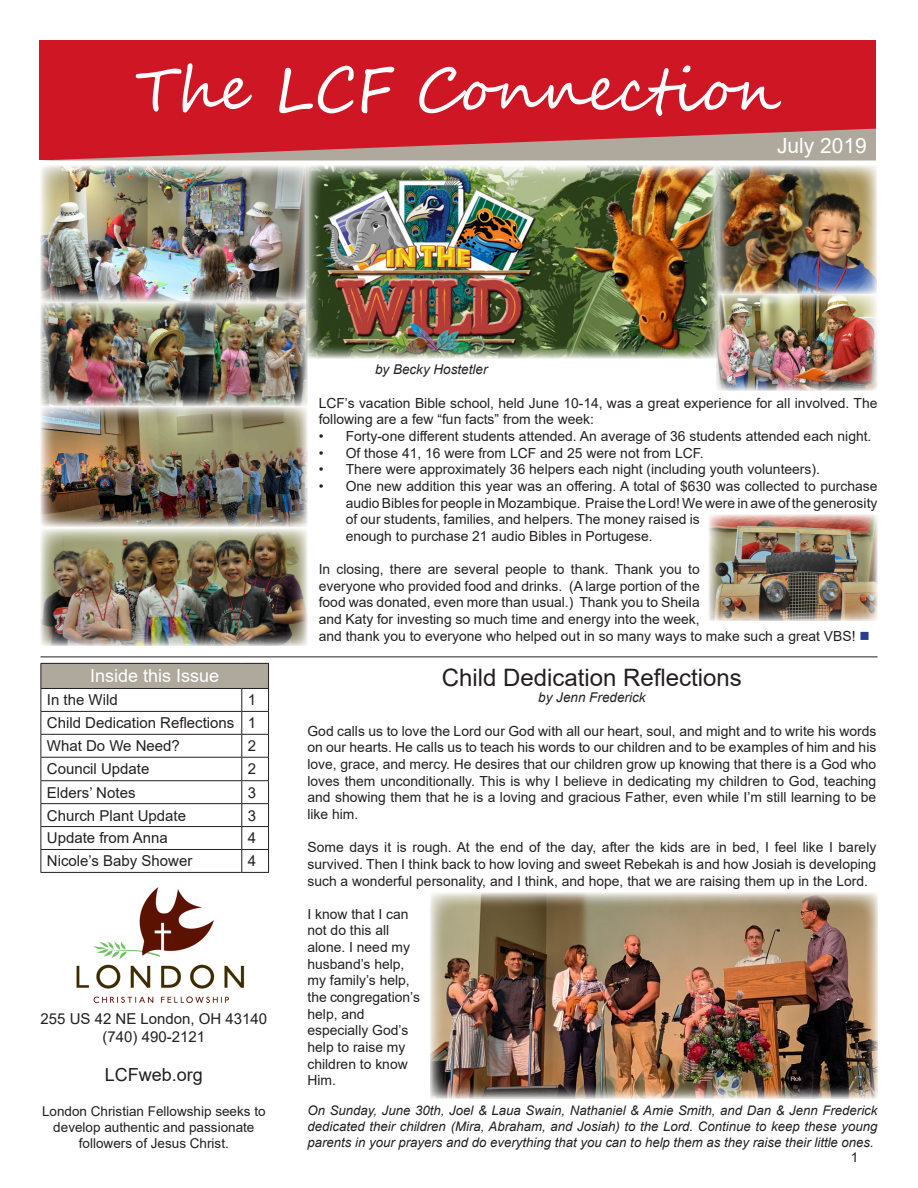
<style>
.page{position:relative;width:918px;height:1188px;background:#fff}
.page>*{position:absolute;margin:0;border:0;box-sizing:border-box;transform-origin:0 0}
.body_text{font:60px "Segoe Script";color:#fff}
.by_author{font:24px "Arial";color:#231f20}
.body_text-2{font:21px "Arial";color:#fff}
.t1{font:18px "Arial";color:#fff}
.body_text-3{font:18px "Arial";color:#231f20}
.body_text-4{font:15px "Arial";color:#231f20}
.body_text-5{font:13.8px/16.6px "Arial";color:#231f20}
.body_text-6{font:13.5px/16.2px "Arial";color:#231f20;text-align:center}
.by_author-2{font:italic 13.5px "Arial";color:#231f20}
.body_text-7{font:italic 13.2px/15.9px "Arial";color:#231f20;text-align:justify}
.s1{color:#253f8e}
</style>
<div class="page">
<img style="left:76px;top:887px;width:169px;height:117px">
<hr style="left:40px;top:657px;width:838px;height:1px;background:#231f20">
<svg style="left:40px;top:663px;width:229px;height:210px"></svg>
<div style="left:39px;top:40px;width:837px;height:120px;background:#cf1625"></div>
<svg style="left:54px;top:128px;width:823px;height:32px"></svg>
<img style="left:40px;top:166px;width:268px;height:361px">
<img style="left:716px;top:166px;width:162px;height:225px">
<img style="left:709px;top:514px;width:169px;height:107px">
<img style="left:40px;top:529px;width:268px;height:117px">
<img style="left:306px;top:166px;width:412px;height:192px">
<img style="left:430px;top:892px;width:448px;height:207px">
<p class="body_text" style="left:135px;top:41px;width:648px">The LCF Connection</p>
<p class="body_text-2" style="left:777px;top:131px;width:91px">July 2019</p>
<p class="t1" style="left:90px;top:664px;width:131px">Inside this Issue</p>
<p class="body_text-4" style="left:47px;top:690px;width:72px">In the Wild</p>
<p class="body_text-4" style="left:248px;top:690px;width:10px">1</p>
<p class="body_text-4" style="left:47px;top:713px;width:189px">Child Dedication Reflections</p>
<p class="body_text-4" style="left:248px;top:713px;width:10px">1</p>
<p class="body_text-4" style="left:47px;top:736px;width:135px">What Do We Need?</p>
<p class="body_text-4" style="left:248px;top:736px;width:10px">2</p>
<p class="body_text-4" style="left:47px;top:759px;width:104px">Council Update</p>
<p class="body_text-4" style="left:248px;top:759px;width:10px">2</p>
<p class="body_text-4" style="left:47px;top:782px;width:90px">Elders’ Notes</p>
<p class="body_text-4" style="left:248px;top:782px;width:10px">3</p>
<p class="body_text-4" style="left:47px;top:805px;width:141px">Church Plant Update</p>
<p class="body_text-4" style="left:248px;top:805px;width:10px">3</p>
<p class="body_text-4" style="left:47px;top:828px;width:122px">Update from Anna</p>
<p class="body_text-4" style="left:248px;top:828px;width:10px">4</p>
<p class="body_text-4" style="left:47px;top:851px;width:147px">Nicole’s Baby Shower</p>
<p class="body_text-4" style="left:248px;top:851px;width:10px">4</p>
<p class="body_text-4" style="left:40px;top:1008px;width:228px">255 US 42 NE London, OH 43140</p>
<p class="body_text-4" style="left:103px;top:1026px;width:104px">(740) 490-2121</p>
<p class="body_text-3" style="left:105px;top:1063px;width:100px">LCFweb.org</p>
<p class="body_text-6" style="left:42px;top:1103px;width:225px">London Christian Fellowship seeks to develop authentic and passionate</p>
<p class="body_text-6" style="left:79px;top:1135px;width:152px">followers of Jesus Christ.</p>
<p class="by_author-2" style="left:375px;top:361px;width:114px">by Becky Hostetler</p>
<p class="body_text-5" style="left:319px;top:394px;width:560px">LCF’s vacation Bible school, held June 10-14, was a great experience for all involved. The following are a few “fun facts” from the week:</p>
<p class="body_text-5" style="left:319px;top:428px;width:554px">• Forty-one different students attended. An average of 36 students attended each night.</p>
<p class="body_text-5" style="left:319px;top:444px;width:386px">• Of those 41, 16 were from LCF and 25 were not from LCF.</p>
<p class="body_text-5" style="left:319px;top:461px;width:503px">• There were approximately 36 helpers each night (including youth volunteers).</p>
<p class="body_text-5" style="left:346px;top:478px;width:533px;text-indent:-27px">• One new addition this year was an offering. A total of $630 was collected to purchase audio Bibles for people in Mozambique. Praise the Lord! We were in awe of the generosity of our students, families, and helpers. The money raised is<br>enough to purchase 21 audio Bibles in Portugese.</p>
<p class="body_text-5" style="left:319px;top:561px;width:553px">In closing, there are several people to thank. Thank you to<br>everyone who provided food and drinks. (A large portion of the<br>food was donated, even more than usual.) Thank you to Sheila<br>and Katy for investing so much time and energy into the week,<br>and thank you to everyone who helped out in so many ways to make such a great VBS! <span class="s1">■</span></p>
<p class="by_author" style="left:442px;top:661px;width:302px">Child Dedication Reflections</p>
<p class="by_author-2" style="left:538px;top:689px;width:109px">by Jenn Frederick</p>
<p class="body_text-5" style="left:308px;top:722px;width:570px;text-align:justify">God calls us to love the Lord our God with all our heart, soul, and might and to write his words on our hearts. He calls us to teach his words to our children and to be examples of him and his love, grace, and mercy. He desires that our children grow up knowing that there is a God who loves them unconditionally. This is why I believe in dedicating my children to God, teaching and showing them that he is a loving and gracious Father, even while I’m still learning to be like him.</p>
<p class="body_text-5" style="left:308px;top:839px;width:570px;text-align:justify">Some days it is rough. At the end of the day, after the kids are in bed, I feel like I barely survived. Then I think back to how loving and sweet Rebekah is and how Josiah is developing such a wonderful personality, and I think, and hope, that we are raising them up in the Lord.</p>
<p class="body_text-5" style="left:308px;top:906px;width:114px">I know that I can not do this all alone. I need my husband’s help, my family’s help, the congregation’s help, and especially God’s help to raise my children to know<br>Him.</p>
<p class="body_text-7" style="left:308px;top:1103px;width:571px">On Sunday, June 30th, Joel &amp; Laua Swain, Nathaniel &amp; Amie Smith, and Dan &amp; Jenn Frederick dedicated their children (Mira, Abraham, and Josiah) to the Lord. Continue to keep these young parents in your prayers and do everything that you can to help them as they raise their little ones.</p>
<p class="body_text-6" style="left:851px;top:1149px;width:9px">1</p>
</div>
